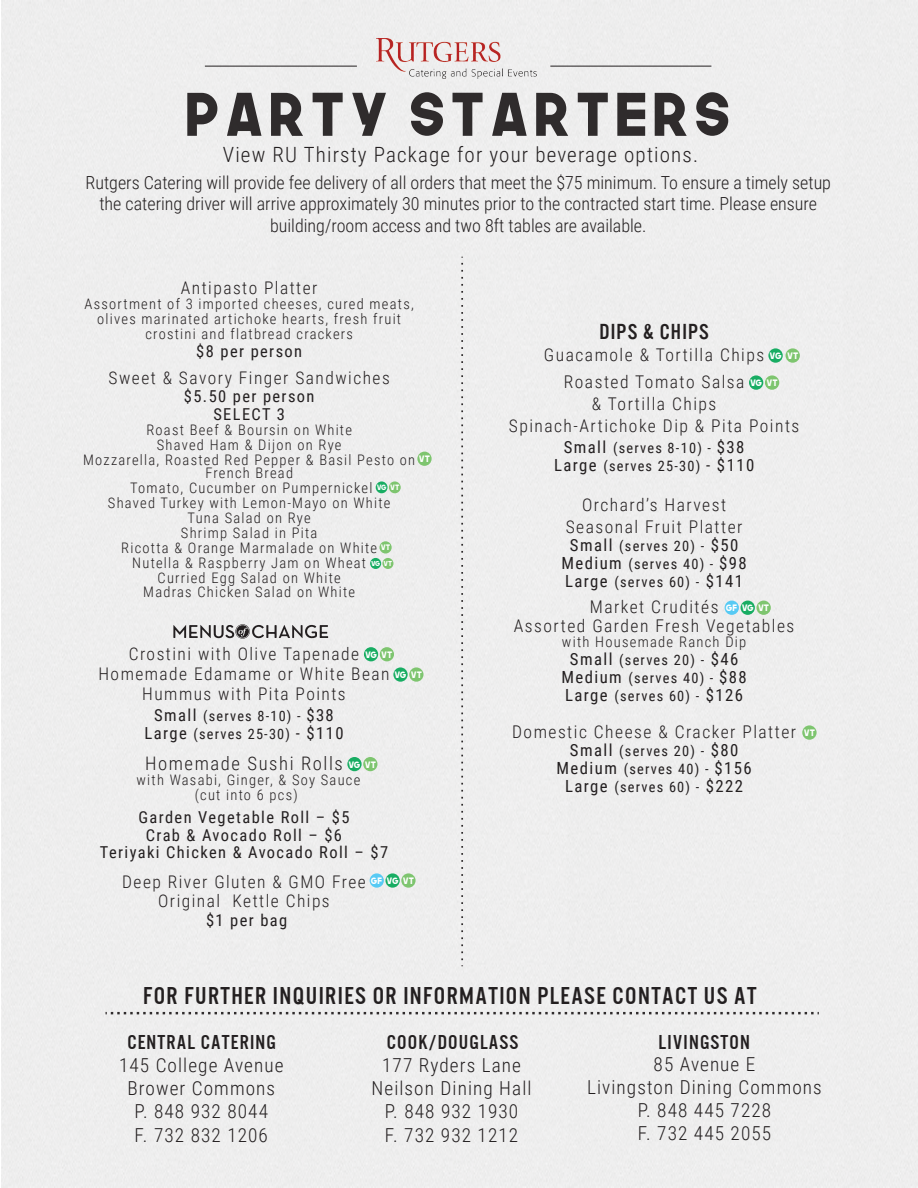
<style>
.page{position:relative;width:918px;height:1188px;background:#fff}
.page>*{position:absolute;margin:0;border:0;box-sizing:border-box;transform-origin:0 0}
.t1{font:58.5px "The Next Font";letter-spacing:.085em;color:#231f20}
.t2{font:25.2px "U.S.101";letter-spacing:.055em;color:#231f20}
.t3{font:22.5px "U.S.101";letter-spacing:.055em;color:#231f20}
.t4{font:300 21px "Roboto Condensed";letter-spacing:.055em;color:#231f20}
.t5{font:20.85px "U.S.101";letter-spacing:.055em;color:#231f20}
.t6{font:300 19.2px/23.1px "Roboto Condensed";letter-spacing:.055em;color:#231f20;text-align:center}
.t7{font:300 18.6px "Roboto Condensed";letter-spacing:.085em;color:#231f20}
.t8{font:300 18px/21.6px "Roboto Condensed";color:#231f20;text-align:center}
.t9{font:300 17.55px/21.9px "Roboto Condensed";letter-spacing:.085em;color:#231f20;text-align:center}
.t10{font:300 17.4px/20px "Roboto Condensed";letter-spacing:.085em;color:#231f20;text-align:center}
.t11{font:16.5px/18px "Roboto Condensed";letter-spacing:.085em;color:#231f20;text-align:center}
.t12{font:300 14.55px/14.9px "Roboto Condensed";letter-spacing:.085em;color:#231f20;text-align:center}
.t13{font:14.4px/18px "Roboto Condensed";letter-spacing:.085em;color:#231f20;text-align:center}
.t14{font:14.25px/18px "Roboto Condensed";letter-spacing:.085em;color:#231f20;text-align:center}
.t15{font:8.85px "The Next Font";letter-spacing:-.005em;color:#fff}
.t16{font:7.65px "The Next Font";color:#fff}
.t17{font:7.35px "The Next Font";color:#fff}
.t18{font:6.9px "The Next Font";color:#fff}
.s1{font-size:16.65px}
.s2{font-size:16.8px}
</style>
<div class="page">
<div style="left:2px;top:0;width:916px;height:1188px;background:#eee"></div>
<img style="left:376px;top:38px;width:160px;height:41px">
<hr style="left:550px;top:66px;width:161px;height:1px;background:#231f20">
<hr style="left:205px;top:66px;width:152px;height:1px;background:#231f20">
<div style="left:725px;top:601px;width:14px;height:14px;background:#57caf4;border-radius:50%"></div>
<div style="left:741px;top:601px;width:14px;height:14px;background:#18ad63;border-radius:50%"></div>
<div style="left:757px;top:601px;width:14px;height:14px;background:#7ec56f;border-radius:50%"></div>
<div style="left:802px;top:725px;width:15px;height:15px;background:#7ec56f;border-radius:50%"></div>
<div style="left:786px;top:348px;width:14px;height:15px;background:#7ec56f;border-radius:50%"></div>
<div style="left:749px;top:375px;width:14px;height:15px;background:#18ad63;border-radius:50%"></div>
<div style="left:765px;top:375px;width:14px;height:15px;background:#7ec56f;border-radius:50%"></div>
<div style="left:768px;top:348px;width:15px;height:15px;background:#18ad63;border-radius:50%"></div>
<div style="left:417px;top:452px;width:15px;height:14px;background:#7ec56f;border-radius:50%"></div>
<svg style="left:379px;top:541px;width:13px;height:13px"></svg>
<div style="left:376px;top:481px;width:12px;height:12px;background:#18ad63;border-radius:50%"></div>
<div style="left:389px;top:481px;width:12px;height:12px;background:#7ec56f;border-radius:50%"></div>
<div style="left:370px;top:558px;width:11px;height:11px;background:#18ad63;border-radius:50%"></div>
<div style="left:382px;top:558px;width:11px;height:11px;background:#7ec56f;border-radius:50%"></div>
<div style="left:370px;top:873px;width:14px;height:15px;background:#57caf4;border-radius:50%"></div>
<div style="left:385px;top:873px;width:15px;height:15px;background:#18ad63;border-radius:50%"></div>
<div style="left:401px;top:873px;width:15px;height:15px;background:#7ec56f;border-radius:50%"></div>
<div style="left:364px;top:647px;width:14px;height:14px;background:#18ad63;border-radius:50%"></div>
<div style="left:380px;top:647px;width:14px;height:14px;background:#7ec56f;border-radius:50%"></div>
<div style="left:393px;top:667px;width:15px;height:15px;background:#18ad63;border-radius:50%"></div>
<div style="left:409px;top:667px;width:15px;height:15px;background:#7ec56f;border-radius:50%"></div>
<div style="left:347px;top:757px;width:15px;height:14px;background:#18ad63;border-radius:50%"></div>
<div style="left:363px;top:757px;width:14px;height:14px;background:#7ec56f;border-radius:50%"></div>
<svg style="left:173px;top:624px;width:155px;height:15px"></svg>
<svg style="left:461px;top:257px;width:2px;height:709px"></svg>
<svg style="left:106px;top:1012px;width:713px;height:2px"></svg>
<h1 class="t1" style="left:185px;top:75px;width:547px">PARTY STARTERS</h1>
<p class="t8" style="left:86px;top:171px;width:747px">Rutgers Catering will provide fee delivery of all orders that meet the $75 minimum. To ensure a timely setup the catering driver will arrive approximately 30 minutes prior to the contracted start time. Please ensure building/room access and two 8ft tables are available.</p>
<h3 class="t4" style="left:223px;top:140px;width:477px">View RU Thirsty Package for your beverage options.</h3>
<p class="t10" style="left:181px;top:278px;width:138px">Antipasto Platter</p>
<p class="t12" style="left:85px;top:296px;width:331px">Assortment of 3 imported cheeses, cured meats, olives marinated artichoke hearts, fresh fruit crostini and flatbread crackers</p>
<p class="t11" style="left:196px;top:342px;width:107px">$8 per person</p>
<p class="t10" style="left:109px;top:368px;width:283px">Sweet &amp; Savory Finger Sandwiches</p>
<p class="t11" style="left:184px;top:387px;width:132px">$5.50 per person<br>SELECT 3</p>
<p class="t12" style="left:83px;top:422px;width:334px">Roast Beef &amp; Boursin on White<br>Shaved Ham &amp; Dijon on Rye<br>Mozzarella, Roasted Red Pepper &amp; Basil Pesto on</p>
<p class="t12" style="left:108px;top:465px;width:284px">French Bread<br>Tomato, Cucumber on Pumpernickel<br>Shaved Turkey with Lemon-Mayo on White<br>Tuna Salad on Rye<br>Shrimp Salad in Pita<br>Ricotta &amp; Orange Marmalade on White<br>Nutella &amp; Raspberry Jam on Wheat<br>Curried Egg Salad on White<br>Madras Chicken Salad on White</p>
<p class="t15" style="left:419px;top:453px;width:13px">VT</p>
<p class="t17" style="left:377px;top:483px;width:24px">VG VT</p>
<p class="t16" style="left:381px;top:542px;width:11px">VT</p>
<p class="t18" style="left:371px;top:559px;width:23px">VG VT</p>
<p class="t10" style="left:98px;top:643px;width:293px">Crostini with Olive Tapenade<br>Homemade Edamame or White Bean<br>Hummus with Pita Points</p>
<p class="t14" style="left:144px;top:706px;width:201px"><span class="s1">Small</span> (serves 8-10) - <span class="s1">$38<br>Large</span> (serves 25-30) <span class="s1">- $110</span></p>
<p class="t7" style="left:145px;top:751px;width:199px">Homemade Sushi Rolls</p>
<p class="t12" style="left:137px;top:772px;width:225px">with Wasabi, Ginger, &amp; Soy Sauce (cut into 6 pcs)</p>
<p class="t11" style="left:100px;top:807px;width:290px">Garden Vegetable Roll – $5<br>Crab &amp; Avocado Roll – $6<br>Teriyaki Chicken &amp; Avocado Roll – $7</p>
<p class="t10" style="left:122px;top:872px;width:245px;line-height:18.6px">Deep River Gluten &amp; GMO Free<br>Original Kettle Chips</p>
<p class="t11" style="left:206px;top:910px;width:83px">$1 per bag</p>
<p class="t15" style="left:365px;top:648px;width:29px">VG VT</p>
<p class="t15" style="left:395px;top:669px;width:29px">VG VT</p>
<p class="t15" style="left:349px;top:758px;width:29px">VG VT</p>
<p class="t15" style="left:371px;top:875px;width:45px">GF VG VT</p>
<h3 class="t3" style="left:599px;top:320px;width:111px">DIPS &amp; CHIPS</h3>
<p class="t9" style="left:544px;top:340px;width:222px;line-height:27.5px">Guacamole &amp; Tortilla Chips<br>Roasted Tomato Salsa</p>
<p class="t9" style="left:509px;top:392px;width:292px">&amp; Tortilla Chips<br>Spinach-Artichoke Dip &amp; Pita Points</p>
<p class="t13" style="left:554px;top:438px;width:202px"><span class="s2">Small</span> (serves 8-10) - <span class="s2">$38<br>Large</span> (serves 25-30) <span class="s2">- $110</span></p>
<p class="t9" style="left:566px;top:493px;width:178px">Orchard’s Harvest<br>Seasonal Fruit Platter</p>
<p class="t13" style="left:561px;top:536px;width:187px"><span class="s2">Small</span> (serves 20) - <span class="s2">$50<br>Medium</span> (serves 40) - <span class="s2">$98<br>Large</span> (serves 60) - <span class="s2">$141</span></p>
<p class="t9" style="left:514px;top:597px;width:282px;line-height:18.8px">Market Crudités<br>Assorted Garden Fresh Vegetables</p>
<p class="t12" style="left:562px;top:634px;width:186px">with Housemade Ranch Dip</p>
<p class="t13" style="left:561px;top:650px;width:187px"><span class="s2">Small</span> (serves 20) - <span class="s2">$46<br>Medium</span> (serves 40) - <span class="s2">$88<br>Large</span> (serves 60) - <span class="s2">$126</span></p>
<p class="t9" style="left:512px;top:720px;width:286px">Domestic Cheese &amp; Cracker Platter</p>
<p class="t13" style="left:557px;top:741px;width:197px"><span class="s2">Small</span> (serves 20) - <span class="s2">$80<br>Medium</span> (serves 40) - <span class="s2">$156<br>Large</span> (serves 60) - <span class="s2">$222</span></p>
<p class="t15" style="left:770px;top:350px;width:14px">VG</p>
<p class="t15" style="left:787px;top:350px;width:13px">VT</p>
<p class="t15" style="left:750px;top:377px;width:29px">VG VT</p>
<p class="t15" style="left:726px;top:602px;width:45px">GF VG VT</p>
<p class="t15" style="left:804px;top:727px;width:13px">VT</p>
<h2 class="t2" style="left:143px;top:982px;width:615px">FOR FURTHER INQUIRIES OR INFORMATION PLEASE CONTACT US AT</h2>
<h3 class="t5" style="left:127px;top:1031px;width:150px">CENTRAL CATERING</h3>
<h3 class="t6" style="left:119px;top:1053px;width:166px">145 College Avenue<br>Brower Commons<br>P. 848 932 8044<br>F. 732 832 1206</h3>
<h3 class="t5" style="left:387px;top:1031px;width:133px">COOK/DOUGLASS</h3>
<h3 class="t6" style="left:372px;top:1053px;width:161px">177 Ryders Lane<br>Neilson Dining Hall<br>P. 848 932 1930<br>F. 732 932 1212</h3>
<h3 class="t5" style="left:659px;top:1031px;width:93px">LIVINGSTON</h3>
<h3 class="t6" style="left:587px;top:1052px;width:236px">85 Avenue E<br>Livingston Dining Commons<br>P. 848 445 7228<br>F. 732 445 2055</h3>
</div>
